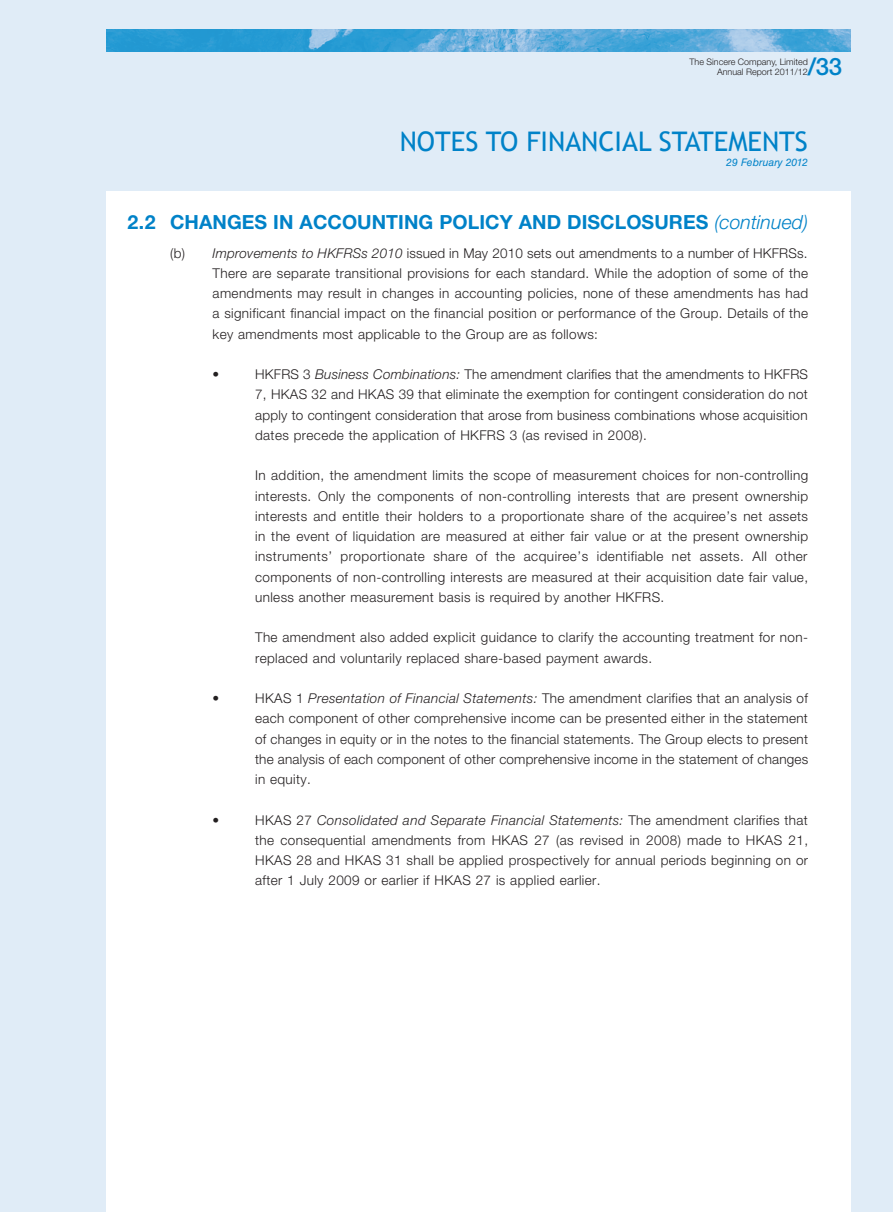
<style>
.page{position:relative;width:893px;height:1212px;background:#e0ecf7}
.page>*{position:absolute;margin:0;border:0;box-sizing:border-box;transform-origin:0 0}
.t1{font:27px "Trebuchet MS";color:#0082c8}
.t2{font:500 24px "Helvetica Neue LT Std";color:#0082c8}
.t3{font:700 19.5px "Helvetica Neue LT Std";letter-spacing:.005em;color:#0082c8}
.t4{font:300 13.5px/20.2px "Helvetica Neue LT Std";letter-spacing:.03em;color:#231f20;text-align:justify}
.t5{font:italic 10.5px "Helvetica LT Std";color:#0082c8}
.t6{font:300 9px/10.5px "Helvetica Neue LT Std";color:#231f20;text-align:right}
.s1{font-weight:300;font-style:italic}
.s2{font-style:italic}
</style>
<div class="page">
<div style="left:106px;top:191px;width:744px;height:1021px;background:#fff"></div>
<img style="left:106px;top:30px;width:744px;height:21px">
<p class="t6" style="left:689px;top:56px;width:120px">The Sincere Company, Limited<br>Annual Report 2011/12</p>
<h2 class="t2" style="left:808px;top:52px;width:36px">/33</h2>
<h1 class="t1" style="left:400px;top:125px;width:410px">NOTES TO FINANCIAL STATEMENTS</h1>
<p class="t5" style="left:726px;top:156px;width:83px">29 February 2012</p>
<h3 class="t3" style="left:128px;top:210px;width:682px">2.2 CHANGES IN ACCOUNTING POLICY AND DISCLOSURES <span class="s1">(continued)</span></h3>
<p class="t4" style="left:213px;top:242px;width:597px;text-indent:-43px">(b) <span class="s2">Improvements to HKFRSs 2010</span> issued in May 2010 sets out amendments to a number of HKFRSs.<br>There are separate transitional provisions for each standard. While the adoption of some of the amendments may result in changes in accounting policies, none of these amendments has had a significant financial impact on the financial position or performance of the Group. Details of the key amendments most applicable to the Group are as follows:</p>
<p class="t4" style="left:213px;top:364px;width:8px">•</p>
<p class="t4" style="left:255px;top:364px;width:554px">HKFRS 3 <span class="s2">Business Combinations:</span> The amendment clarifies that the amendments to HKFRS 7, HKAS 32 and HKAS 39 that eliminate the exemption for contingent consideration do not apply to contingent consideration that arose from business combinations whose acquisition dates precede the application of HKFRS 3 (as revised in 2008).</p>
<p class="t4" style="left:255px;top:465px;width:555px">In addition, the amendment limits the scope of measurement choices for non-controlling interests. Only the components of non-controlling interests that are present ownership interests and entitle their holders to a proportionate share of the acquiree’s net assets in the event of liquidation are measured at either fair value or at the present ownership instruments’ proportionate share of the acquiree’s identifiable net assets. All other components of non-controlling interests are measured at their acquisition date fair value, unless another measurement basis is required by another HKFRS.</p>
<p class="t4" style="left:255px;top:627px;width:554px">The amendment also added explicit guidance to clarify the accounting treatment for non&shy;replaced and voluntarily replaced share-based payment awards.</p>
<p class="t4" style="left:213px;top:688px;width:8px">•</p>
<p class="t4" style="left:255px;top:688px;width:555px">HKAS 1 <span class="s2">Presentation of Financial Statements:</span> The amendment clarifies that an analysis of each component of other comprehensive income can be presented either in the statement of changes in equity or in the notes to the financial statements. The Group elects to present the analysis of each component of other comprehensive income in the statement of changes in equity.</p>
<p class="t4" style="left:213px;top:809px;width:8px">•</p>
<p class="t4" style="left:255px;top:809px;width:555px">HKAS 27 <span class="s2">Consolidated and Separate Financial Statements:</span> The amendment clarifies that the consequential amendments from HKAS 27 (as revised in 2008) made to HKAS 21, HKAS 28 and HKAS 31 shall be applied prospectively for annual periods beginning on or after 1 July 2009 or earlier if HKAS 27 is applied earlier.</p>
</div>
